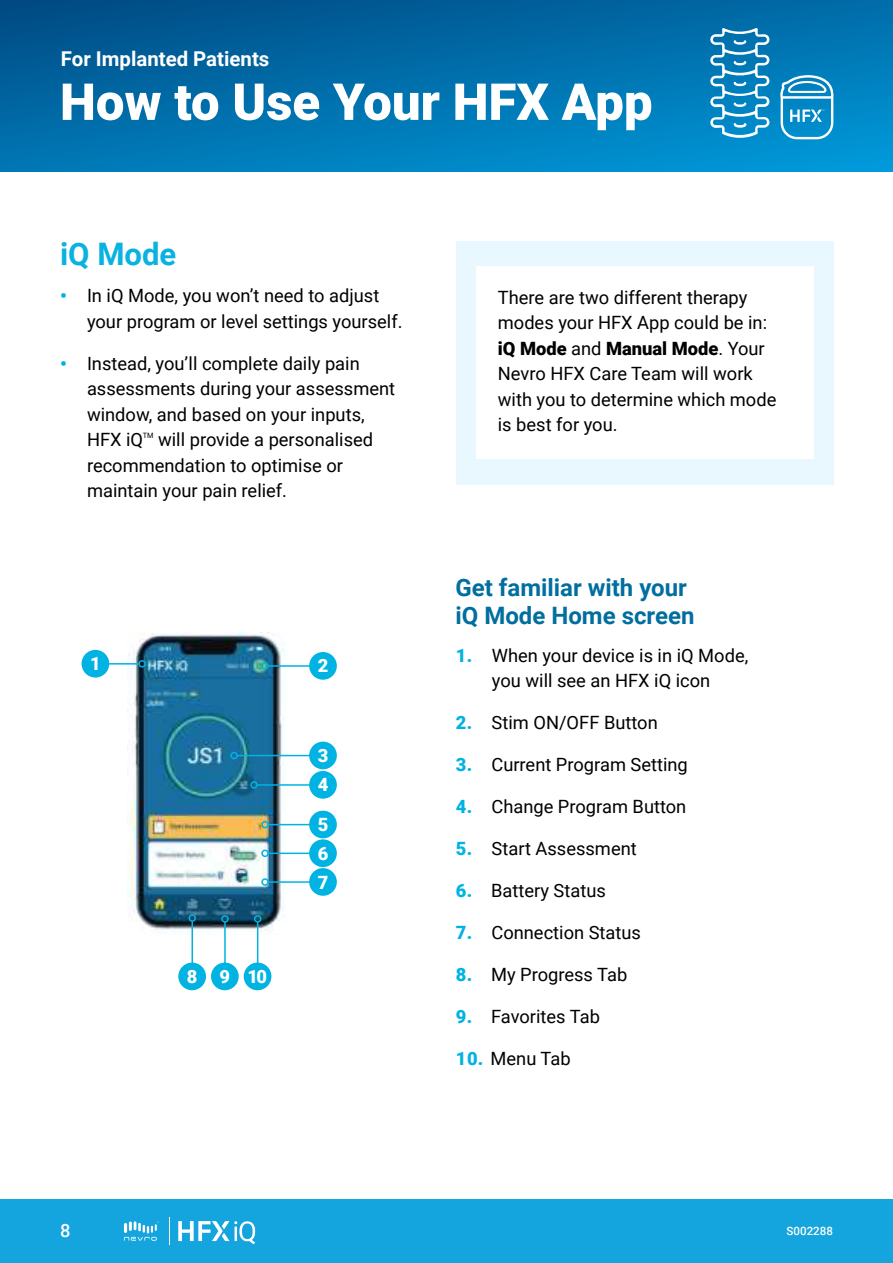
<style>
.page{position:relative;width:893px;height:1263px;background:#fff}
.page>*{position:absolute;margin:0;border:0;box-sizing:border-box;transform-origin:0 0}
.t1{font:900 51px "Roboto";color:#fff}
.t2{font:700 31.05px "Roboto";color:#09b2e0}
.t3{font:700 24px/28.2px "Roboto";color:#006e9f}
.t4{font:700 20.4px "Roboto";color:#fff}
.t5{font:18.3px/25.5px "Roboto";color:#000101}
.t6{font:900 18.3px/28.7px "Roboto";color:#fff}
.t7{font:500 18.3px "Roboto";color:#fff}
.t8{font:500 11.55px "Roboto";color:#fff}
.t9{font:7.35px "Roboto";color:#000101}
.s1{font-weight:900;color:#00b3e2}
.s2{font-weight:900}
</style>
<div class="page">
<svg style="left:0;top:0;width:893px;height:171px;background:#0070ad"></svg>
<div style="left:0;top:1198px;width:893px;height:65px;background:#14a4de"></div>
<svg style="left:124px;top:1221px;width:35px;height:20px"></svg>
<svg style="left:169px;top:1217px;width:1px;height:28px"></svg>
<svg style="left:178px;top:1221px;width:77px;height:23px"></svg>
<img style="left:128px;top:632px;width:164px;height:302px">
<hr style="left:268px;top:852px;width:55px;height:2px;background:#00b3e2">
<div style="left:261px;top:849px;width:8px;height:8px;border:2px solid #00b3e2;border-radius:50%"></div>
<div style="left:309px;top:839px;width:28px;height:28px;background:#00b3e2;border-radius:50%"></div>
<hr style="left:268px;top:881px;width:55px;height:2px;background:#00b3e2">
<div style="left:261px;top:878px;width:8px;height:8px;border:2px solid #00b3e2;border-radius:50%"></div>
<div style="left:309px;top:868px;width:28px;height:28px;background:#00b3e2;border-radius:50%"></div>
<hr style="left:268px;top:824px;width:55px;height:1px;background:#00b3e2">
<div style="left:261px;top:821px;width:8px;height:7px;border:2px solid #00b3e2;border-radius:50%"></div>
<div style="left:309px;top:811px;width:28px;height:27px;background:#00b3e2;border-radius:50%"></div>
<hr style="left:268px;top:665px;width:55px;height:2px;background:#00b3e2">
<div style="left:261px;top:662px;width:8px;height:8px;border:2px solid #00b3e2;border-radius:50%"></div>
<div style="left:309px;top:652px;width:28px;height:28px;background:#00b3e2;border-radius:50%"></div>
<hr style="left:95px;top:663px;width:44px;height:1px;background:#00b3e2">
<div style="left:138px;top:660px;width:8px;height:7px;border:2px solid #00b3e2;border-radius:50%"></div>
<div style="left:82px;top:650px;width:27px;height:27px;background:#00b3e2;border-radius:50%"></div>
<hr style="left:257px;top:784px;width:66px;height:2px;background:#00b3e2">
<div style="left:250px;top:781px;width:8px;height:8px;border:2px solid #00b3e2;border-radius:50%"></div>
<div style="left:309px;top:771px;width:28px;height:28px;background:#00b3e2;border-radius:50%"></div>
<hr style="left:191px;top:921px;width:2px;height:55px;background:#00b3e2">
<div style="left:188px;top:914px;width:8px;height:8px;border:2px solid #00b3e2;border-radius:50%"></div>
<div style="left:178px;top:962px;width:28px;height:28px;background:#00b3e2;border-radius:50%"></div>
<hr style="left:224px;top:922px;width:2px;height:55px;background:#00b3e2">
<div style="left:221px;top:915px;width:8px;height:8px;border:2px solid #00b3e2;border-radius:50%"></div>
<div style="left:211px;top:962px;width:28px;height:28px;background:#00b3e2;border-radius:50%"></div>
<hr style="left:257px;top:922px;width:1px;height:55px;background:#00b3e2">
<div style="left:254px;top:915px;width:7px;height:8px;border:2px solid #00b3e2;border-radius:50%"></div>
<div style="left:244px;top:962px;width:27px;height:28px;background:#00b3e2;border-radius:50%"></div>
<hr style="left:237px;top:755px;width:86px;height:1px;background:#00b3e2">
<div style="left:230px;top:752px;width:8px;height:7px;border:2px solid #00b3e2;border-radius:50%"></div>
<div style="left:309px;top:742px;width:28px;height:27px;background:#00b3e2;border-radius:50%"></div>
<div style="left:456px;top:241px;width:377px;height:244px;background:#e9f7fe"></div>
<div style="left:476px;top:266px;width:337px;height:193px;background:#fff"></div>
<svg style="left:710px;top:28px;width:60px;height:111px"></svg>
<svg style="left:780px;top:75px;width:54px;height:64px"></svg>
<p class="t4" style="left:61px;top:50px;width:210px">For Implanted Patients</p>
<h1 class="t1" style="left:60px;top:81px;width:594px">How to Use Your HFX App</h1>
<h2 class="t2" style="left:60px;top:240px;width:118px">iQ Mode</h2>
<p class="t5" style="left:87px;top:284px;width:317px;text-indent:-27px"><span class="s1">•</span> In iQ Mode, you won’t need to adjust your program or level settings yourself.</p>
<p class="t5" style="left:87px;top:352px;width:310px;text-indent:-27px"><span class="s1">•</span> Instead, you’ll complete daily pain assessments during your assessment window, and based on your inputs,<br>HFX iQ</p>
<p class="t5" style="left:87px;top:428px;width:288px;text-indent:71px">will provide a personalised recommendation to optimise or maintain your pain relief.</p>
<p class="t9" style="left:143px;top:432px;width:12px">TM</p>
<p class="t6" style="left:90px;top:651px;width:12px">1</p>
<p class="t6" style="left:318px;top:653px;width:12px">2</p>
<p class="t6" style="left:318px;top:743px;width:12px">3</p>
<p class="t6" style="left:318px;top:772px;width:12px">4</p>
<p class="t6" style="left:318px;top:812px;width:12px">5</p>
<p class="t6" style="left:187px;top:964px;width:82px">8 910</p>
<p class="t6" style="left:318px;top:840px;width:12px">6<br>7</p>
<p class="t5" style="left:498px;top:286px;width:280px">There are two different therapy modes your HFX App could be in: <span class="s2">iQ Mode</span> and <span class="s2">Manual Mode</span>. Your<br>Nevro HFX Care Team will work with you to determine which mode is best for you.</p>
<h3 class="t3" style="left:455px;top:575px;width:241px">Get familiar with your iQ Mode Home screen</h3>
<p class="t5" style="left:456px;top:644px;width:294px;text-align:center"><span class="s1">1.</span> When your device is in iQ Mode, you will see an HFX iQ icon</p>
<p class="t5" style="left:456px;top:711px;width:203px"><span class="s1">2.</span> Stim ON/OFF Button</p>
<p class="t5" style="left:456px;top:753px;width:234px"><span class="s1">3.</span> Current Program Setting</p>
<p class="t5" style="left:456px;top:795px;width:232px"><span class="s1">4.</span> Change Program Button</p>
<p class="t5" style="left:456px;top:837px;width:182px"><span class="s1">5.</span> Start Assessment</p>
<p class="t5" style="left:456px;top:879px;width:152px"><span class="s1">6.</span> Battery Status</p>
<p class="t5" style="left:456px;top:921px;width:187px"><span class="s1">7.</span> Connection Status</p>
<p class="t5" style="left:456px;top:963px;width:173px"><span class="s1">8.</span> My Progress Tab</p>
<p class="t5" style="left:456px;top:1005px;width:146px"><span class="s1">9.</span> Favorites Tab</p>
<p class="t5" style="left:456px;top:1047px;width:116px"><span class="s1">10.</span> Menu Tab</p>
<p class="t7" style="left:60px;top:1223px;width:12px">8</p>
<p class="t8" style="left:787px;top:1226px;width:48px">S002288</p>
</div>
